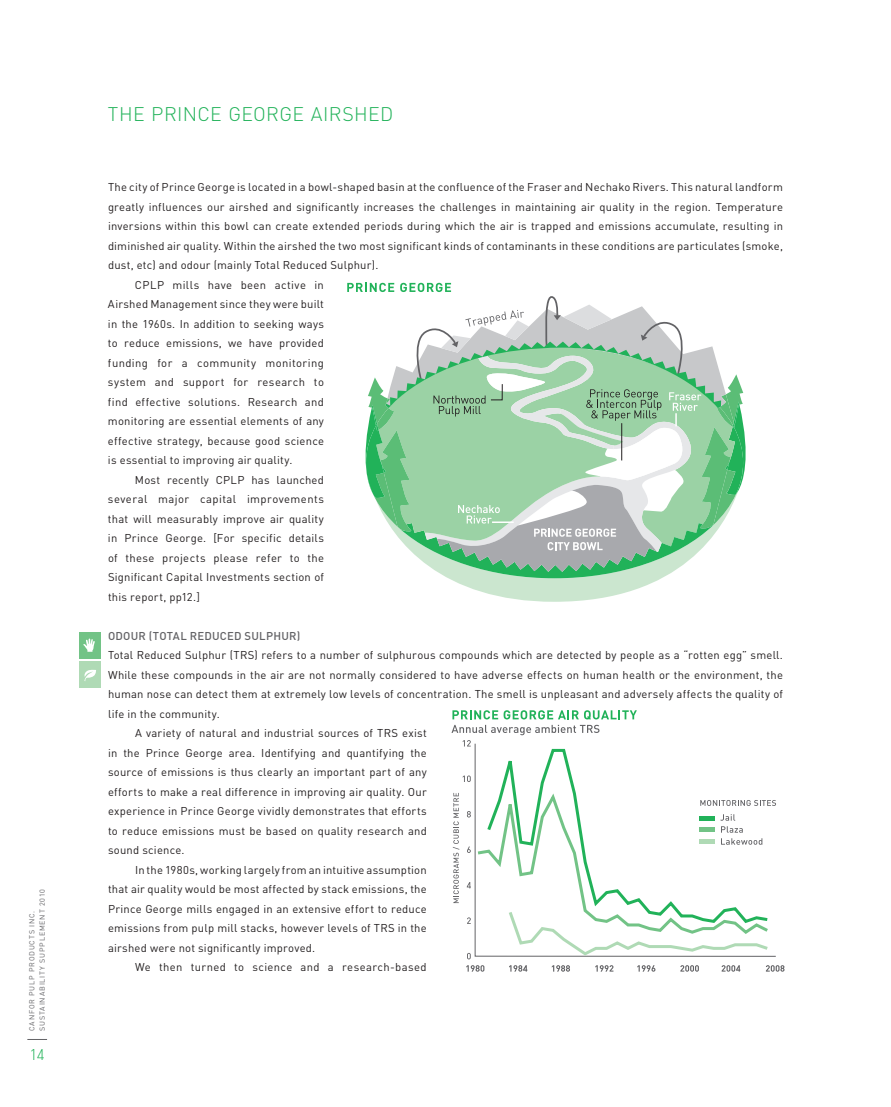
<style>
.page{position:relative;width:891px;height:1107px;background:#fff}
.page>*{position:absolute;margin:0;border:0;box-sizing:border-box;transform-origin:0 0}
.t1{font:300 19.5px "DIN Canfor";letter-spacing:.02em;color:#21b259}
.t2{font:300 15.45px "DIN Canfor";color:#21b259}
.t3{font:11.25px/19.5px "DIN Canfor";letter-spacing:.02em;color:#231f20;text-align:justify}
.t4{font:11.25px "DIN Canfor";letter-spacing:.04em;color:#231f20}
.t5{font:500 11.25px "DIN Canfor";letter-spacing:.02em;color:#636366}
.t6{font:7.2px/10.5px "DIN Canfor";letter-spacing:.11em;color:#636366}
</style>
<div class="page">
<svg style="left:27px;top:1039px;width:20px;height:1px"></svg>
<svg style="left:474px;top:747px;width:302px;height:210px"></svg>
<svg style="left:466px;top:965px;width:18px;height:7px"></svg>
<svg style="left:509px;top:965px;width:18px;height:7px"></svg>
<svg style="left:552px;top:965px;width:18px;height:7px"></svg>
<svg style="left:595px;top:965px;width:18px;height:7px"></svg>
<svg style="left:637px;top:965px;width:18px;height:7px"></svg>
<svg style="left:680px;top:965px;width:19px;height:7px"></svg>
<svg style="left:722px;top:965px;width:18px;height:7px"></svg>
<svg style="left:766px;top:965px;width:19px;height:7px"></svg>
<svg style="left:453px;top:793px;width:6px;height:110px"></svg>
<svg style="left:451px;top:710px;width:186px;height:37px"></svg>
<svg style="left:463px;top:776px;width:8px;height:6px"></svg>
<svg style="left:467px;top:811px;width:4px;height:7px"></svg>
<svg style="left:467px;top:847px;width:4px;height:6px"></svg>
<svg style="left:467px;top:882px;width:4px;height:6px"></svg>
<svg style="left:467px;top:917px;width:4px;height:7px"></svg>
<svg style="left:467px;top:953px;width:4px;height:6px"></svg>
<svg style="left:771px;top:800px;width:5px;height:6px"></svg>
<svg style="left:506px;top:936px;width:265px;height:21px"></svg>
<svg style="left:485px;top:746px;width:286px;height:40px"></svg>
<svg style="left:475px;top:786px;width:296px;height:150px"></svg>
<svg style="left:448px;top:578px;width:214px;height:24px;fill:#cbe6cf"></svg>
<svg style="left:347px;top:283px;width:399px;height:295px"></svg>
<div style="left:79px;top:632px;width:21px;height:27px;background:#72c386"></div>
<svg style="left:83px;top:639px;width:12px;height:13px"></svg>
<div style="left:79px;top:661px;width:21px;height:27px;background:#afdab5"></div>
<svg style="left:84px;top:669px;width:12px;height:12px"></svg>
<p class="t6" style="left:26px;top:1031px;width:143px;rotate:-90deg">Canfor Pulp products inc.<br>SUSTAINABILIT Y supplement 2010</p>
<h2 class="t2" style="left:29px;top:1044px;width:17px">14</h2>
<h1 class="t1" style="left:108px;top:102px;width:287px">THE PRINCE GEORGE AIRSHED</h1>
<p class="t3" style="left:108px;top:177px;width:676px">The city of Prince George is located in a bowl-shaped basin at the confluence of the Fraser and N echako Rivers. This natural landform</p>
<p class="t3" style="left:108px;top:197px;width:677px">greatly influences our airshed and significantly increases the challenges in maintaining air quality in the region. Temperature</p>
<p class="t3" style="left:108px;top:216px;width:676px">inversions within this bowl can create extended periods during which the air is trapped and emissions accumulate, resulting in</p>
<p class="t3" style="left:108px;top:236px;width:676px">diminished air quality. Within the airshed the two most significant kinds of contaminants in these conditions are particulates (smoke,</p>
<p class="t3" style="left:108px;top:255px;width:272px">dust, etc) and odour (mainly Total Reduced Sulphur).</p>
<p class="t3" style="left:135px;top:275px;width:190px">CPLP mills have been active in</p>
<p class="t3" style="left:108px;top:294px;width:217px">Airshed Management since they were built</p>
<p class="t3" style="left:108px;top:314px;width:218px">in the 1960s. I n addition to seeking ways</p>
<p class="t3" style="left:108px;top:333px;width:217px">to reduce emissions, we have provided</p>
<p class="t3" style="left:108px;top:353px;width:217px">funding for a community monitoring</p>
<p class="t3" style="left:108px;top:372px;width:217px">system and support for research to</p>
<p class="t3" style="left:108px;top:392px;width:217px">find effective solutions. Research and</p>
<p class="t3" style="left:108px;top:411px;width:217px">monitoring are essential elements of any</p>
<p class="t3" style="left:108px;top:431px;width:217px">effective strategy, because good science</p>
<p class="t3" style="left:108px;top:450px;width:186px">is essential to improving air quality.</p>
<p class="t3" style="left:135px;top:470px;width:191px">M ost recently CPLP has launched</p>
<p class="t4" style="left:108px;top:492px;width:217px">several major capital improvements</p>
<p class="t3" style="left:108px;top:509px;width:217px">that will measurably improve air quality</p>
<p class="t3" style="left:108px;top:528px;width:217px">in Prince George. [For specific details</p>
<p class="t3" style="left:108px;top:548px;width:218px">of these projects please refer to the</p>
<p class="t3" style="left:108px;top:567px;width:218px">Significant Capital I nvestments section of</p>
<p class="t3" style="left:108px;top:587px;width:93px">this report, pp12.]</p>
<p class="t5" style="left:108px;top:629px;width:194px">ODOUR (TOTAL REDUCED SULPHUR)</p>
<p class="t3" style="left:108px;top:645px;width:134px">Total Reduced Sulphur (TRS</p>
<p class="t3" style="left:254px;top:645px;width:530px">) refers to a number of sulphurous compounds which are detected by people as a “rotten egg” smell.</p>
<p class="t3" style="left:108px;top:665px;width:676px">While these compounds in the air are not normally considered to have adverse effects on human health or the environment, the</p>
<p class="t3" style="left:108px;top:684px;width:676px">human nose can detect them at extremely low levels of concentration. The smell is unpleasant and adversely affects the quality of</p>
<p class="t3" style="left:108px;top:704px;width:113px">life in the community.</p>
<p class="t3" style="left:135px;top:723px;width:250px">A variety of natural and industrial sources of TRS</p>
<p class="t3" style="left:108px;top:723px;width:320px;text-indent:294px">exist in the Prince George area. Identifying and quantifying the source of emissions is thus clearly an important part of any efforts to make a real difference in improving air quality. O ur experience in Prince George vividly demonstrates that efforts to reduce emissions must be based on quality research and sound science.</p>
<p class="t3" style="left:108px;top:860px;width:320px;text-indent:27px">I n the 1980s, working largely from an intuitive assumption that air quality would be most affected by stack emissions, the Prince George mills engaged in an extensive effort to reduce emissions from pulp mill stacks, however levels of TRS</p>
<p class="t3" style="left:398px;top:918px;width:30px">in the</p>
<p class="t3" style="left:135px;top:938px;width:293px;text-indent:-27px">airshed were not significantly improved.<br>We then turned to science and a research-based</p>
</div>
